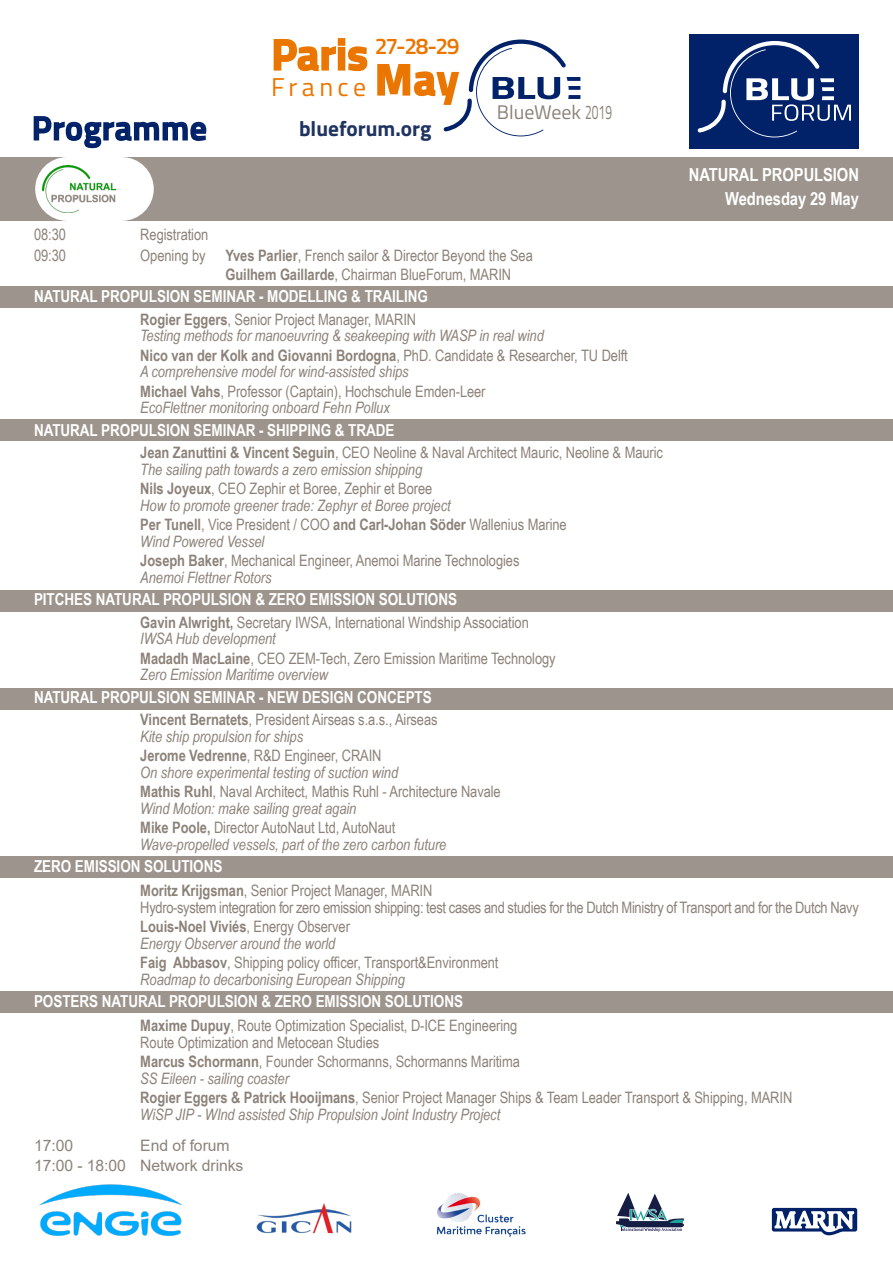
<style>
.page{position:relative;width:893px;height:1263px;background:#fff}
.page>*{position:absolute;margin:0;border:0;box-sizing:border-box;transform-origin:0 0}
.t1{font:700 44.1px "Titillium Web";color:#ea7600}
.t2{font:600 33px "Titillium Web";letter-spacing:.03em;color:#012169}
.t3{font:25.8px "Titillium Web";letter-spacing:.17em;color:#ea7600}
.t4{font:600 22.8px "Titillium Web";color:#ea7600}
.t5{font:700 21.3px "Titillium Web";color:#1e335f}
.t6{font:19.8px "Titillium Web";color:#8c8279}
.t7{font:700 18px "Arial Narrow";letter-spacing:-.005em;color:#fff}
.t8{font:700 16.5px "Arial Narrow";letter-spacing:-.005em;color:#fff}
.t9{font:15.75px "Arial Narrow";letter-spacing:-.005em;color:#8c8279}
.t10{font:italic 15.75px "Arial Narrow";letter-spacing:-.005em;color:#8c8279}
.t11{font:700 15.75px "Arial Narrow";letter-spacing:-.005em;color:#8c8279}
.t12{font:15.75px "Arial";letter-spacing:-.005em;color:#8c8279}
.s1{font-weight:700}
.s2{font-weight:400}
</style>
<div class="page">
<div style="left:0;top:157px;width:893px;height:64px;background:#9d958d"></div>
<div style="left:90px;top:157px;width:64px;height:64px;background:#fff;border-radius:50%"></div>
<div style="left:66px;top:157px;width:56px;height:64px;background:#fff"></div>
<div style="left:35px;top:157px;width:64px;height:64px;background:#fff;border-radius:50%"></div>
<img style="left:43px;top:165px;width:72px;height:48px">
<div style="left:0;top:420px;width:893px;height:21px;background:#9d958d"></div>
<div style="left:0;top:590px;width:893px;height:21px;background:#9d958d"></div>
<div style="left:0;top:688px;width:893px;height:21px;background:#9d958d"></div>
<div style="left:0;top:856px;width:893px;height:22px;background:#9d958d"></div>
<div style="left:0;top:991px;width:892px;height:22px;background:#9d958d"></div>
<div style="left:0;top:286px;width:893px;height:21px;background:#9d958d"></div>
<svg style="left:273px;top:38px;width:95px;height:34px"></svg>
<svg style="left:377px;top:40px;width:203px;height:96px"></svg>
<svg style="left:33px;top:116px;width:174px;height:33px"></svg>
<img style="left:256px;top:1203px;width:96px;height:31px">
<img style="left:436px;top:1193px;width:90px;height:44px">
<svg style="left:772px;top:1208px;width:85px;height:27px"></svg>
<svg style="left:616px;top:1193px;width:68px;height:39px"></svg>
<img style="left:39px;top:1184px;width:144px;height:52px">
<div style="left:690px;top:34px;width:169px;height:114px;background:#012169"></div>
<svg style="left:697px;top:41px;width:154px;height:96px"></svg>
<p class="t2" style="left:32px;top:103px;width:176px">Programme</p>
<p class="t1" style="left:271px;top:21px;width:98px">Paris</p>
<p class="t3" style="left:271px;top:68px;width:96px">France</p>
<p class="t4" style="left:375px;top:29px;width:86px">27-28-29</p>
<p class="t1" style="left:375px;top:46px;width:85px">May</p>
<p class="t5" style="left:299px;top:112px;width:134px">blueforum.org</p>
<p class="t6" style="left:497px;top:98px;width:117px">BlueWeek 2019</p>
<p class="t7" style="left:689px;top:161px;width:172px">NATURAL PROPULSION</p>
<p class="t7" style="left:725px;top:185px;width:135px">Wednesday 29 May</p>
<p class="t9" style="left:34px;top:223px;width:34px">08:30</p>
<p class="t9" style="left:140px;top:223px;width:70px">Registration</p>
<p class="t9" style="left:34px;top:244px;width:34px">09:30</p>
<p class="t9" style="left:140px;top:244px;width:67px">Opening by</p>
<p class="t9" style="left:225px;top:244px;width:309px"><span class="s1">Yves Parlier</span>, French sailor &amp; Director Beyond the Sea</p>
<p class="t9" style="left:225px;top:263px;width:287px"><span class="s1">Guilhem Gaillarde</span>, Chairman BlueForum, MARIN</p>
<p class="t8" style="left:34px;top:284px;width:395px">NATURAL PROPULSION SEMINAR - MODELLING &amp; TRAILING</p>
<p class="t9" style="left:140px;top:308px;width:277px"><span class="s1">Rogier Eggers</span>, Senior Project Manager, MARIN</p>
<p class="t10" style="left:140px;top:325px;width:405px">Testing methods for manoeuvring &amp; seakeeping with WASP in real wind</p>
<p class="t11" style="left:140px;top:343px;width:489px">Nico van der Kolk and Giovanni Bordogna<span class="s2">, PhD. Candidate &amp; Researcher, TU Delft</span></p>
<p class="t10" style="left:140px;top:361px;width:270px">A comprehensive model for wind-assisted ships</p>
<p class="t9" style="left:140px;top:380px;width:347px"><span class="s1">Michael Vahs</span>, Professor (Captain), Hochschule Emden-Leer</p>
<p class="t10" style="left:140px;top:397px;width:251px">EcoFlettner monitoring onboard Fehn Pollux</p>
<p class="t8" style="left:34px;top:417px;width:362px">NATURAL PROPULSION SEMINAR - SHIPPING &amp; TRADE</p>
<p class="t9" style="left:140px;top:441px;width:524px"><span class="s1">Jean Zanuttini &amp; Vincent Seguin</span>, CEO Neoline &amp; Naval Architect Mauric, Neoline &amp; Mauric</p>
<p class="t10" style="left:140px;top:458px;width:283px">The sailing path towards a zero emission shipping</p>
<p class="t9" style="left:140px;top:477px;width:293px"><span class="s1">Nils Joyeux</span>, CEO Zephir et Boree, Zephir et Boree</p>
<p class="t10" style="left:140px;top:494px;width:312px">How to promote greener trade: Zephyr et Boree project</p>
<p class="t9" style="left:140px;top:513px;width:428px"><span class="s1">Per Tunell</span>, Vice President / COO <span class="s1">and Carl-Johan Söder</span> Wallenius Marine</p>
<p class="t10" style="left:140px;top:530px;width:126px">Wind Powered Vessel</p>
<p class="t9" style="left:140px;top:549px;width:381px"><span class="s1">Joseph Baker</span>, Mechanical Engineer, Anemoi Marine Technologies</p>
<p class="t10" style="left:140px;top:566px;width:133px">Anemoi Flettner Rotors</p>
<p class="t8" style="left:34px;top:587px;width:425px">PITCHES NATURAL PROPULSION &amp; ZERO EMISSION SOLUTIONS</p>
<p class="t9" style="left:140px;top:611px;width:390px"><span class="s1">Gavin Alwright,</span> Secretary IWSA, International Windship Association</p>
<p class="t10" style="left:140px;top:628px;width:137px">IWSA Hub development</p>
<p class="t9" style="left:140px;top:647px;width:417px"><span class="s1">Madadh MacLaine</span>, CEO ZEM-Tech, Zero Emission Maritime Technology</p>
<p class="t10" style="left:140px;top:664px;width:189px">Zero Emission Maritime overview</p>
<p class="t8" style="left:34px;top:684px;width:399px">NATURAL PROPULSION SEMINAR - NEW DESIGN CONCEPTS</p>
<p class="t9" style="left:140px;top:708px;width:299px"><span class="s1">Vincent Bernatets</span>, President Airseas s.a.s., Airseas</p>
<p class="t10" style="left:140px;top:725px;width:164px">Kite ship propulsion for ships</p>
<p class="t9" style="left:140px;top:744px;width:243px"><span class="s1">Jerome Vedrenne</span>, R&amp;D Engineer, CRAIN</p>
<p class="t10" style="left:140px;top:761px;width:259px">On shore experimental testing of suction wind</p>
<p class="t9" style="left:140px;top:780px;width:362px"><span class="s1">Mathis Ruhl</span>, Naval Architect, Mathis Ruhl - Architecture Navale</p>
<p class="t10" style="left:140px;top:797px;width:218px">Wind Motion: make sailing great again</p>
<p class="t9" style="left:140px;top:816px;width:257px"><span class="s1">Mike Poole,</span> Director AutoNaut Ltd, AutoNaut</p>
<p class="t10" style="left:140px;top:833px;width:308px">Wave-propelled vessels, part of the zero carbon future</p>
<p class="t8" style="left:34px;top:854px;width:190px">ZERO EMISSION SOLUTIONS</p>
<p class="t9" style="left:140px;top:879px;width:294px"><span class="s1">Moritz Krijgsman</span>, Senior Project Manager, MARIN</p>
<p class="t9" style="left:140px;top:896px;width:720px">Hydro-system integration for zero emission shipping: test cases and studies for the Dutch Ministry of Transport and for the Dutch Navy</p>
<p class="t11" style="left:140px;top:915px;width:211px">Louis-Noel Viviés<span class="s2">, Energy Observer</span></p>
<p class="t10" style="left:140px;top:932px;width:196px">Energy Observer around the world</p>
<p class="t9" style="left:140px;top:951px;width:360px"><span class="s1">Faig Abbasov</span>, Shipping policy officer, Transport&amp;Environment</p>
<p class="t10" style="left:140px;top:968px;width:266px">Roadmap to decarbonising European Shipping</p>
<p class="t8" style="left:34px;top:989px;width:431px">POSTERS NATURAL PROPULSION &amp; ZERO EMISSION SOLUTIONS</p>
<p class="t9" style="left:140px;top:1014px;width:379px"><span class="s1">Maxime Dupuy</span>, Route Optimization Specialist, D-ICE Engineering</p>
<p class="t9" style="left:140px;top:1031px;width:240px">Route Optimization and Metocean Studies</p>
<p class="t9" style="left:140px;top:1050px;width:381px"><span class="s1">Marcus Schormann</span>, Founder Schormanns, Schormanns Maritima</p>
<p class="t10" style="left:140px;top:1067px;width:150px">SS Eileen - sailing coaster</p>
<p class="t9" style="left:140px;top:1086px;width:653px"><span class="s1">Rogier Eggers &amp; Patrick Hooijmans</span>, Senior Project Manager Ships &amp; Team Leader Transport &amp; Shipping, MARIN</p>
<p class="t10" style="left:140px;top:1103px;width:361px">WiSP JIP - WInd assisted Ship Propulsion Joint Industry Project</p>
<p class="t12" style="left:34px;top:1135px;width:41px">17:00</p>
<p class="t12" style="left:140px;top:1135px;width:91px">End of forum</p>
<p class="t12" style="left:34px;top:1154px;width:211px">17:00 - 18:00 Network drinks</p>
</div>
